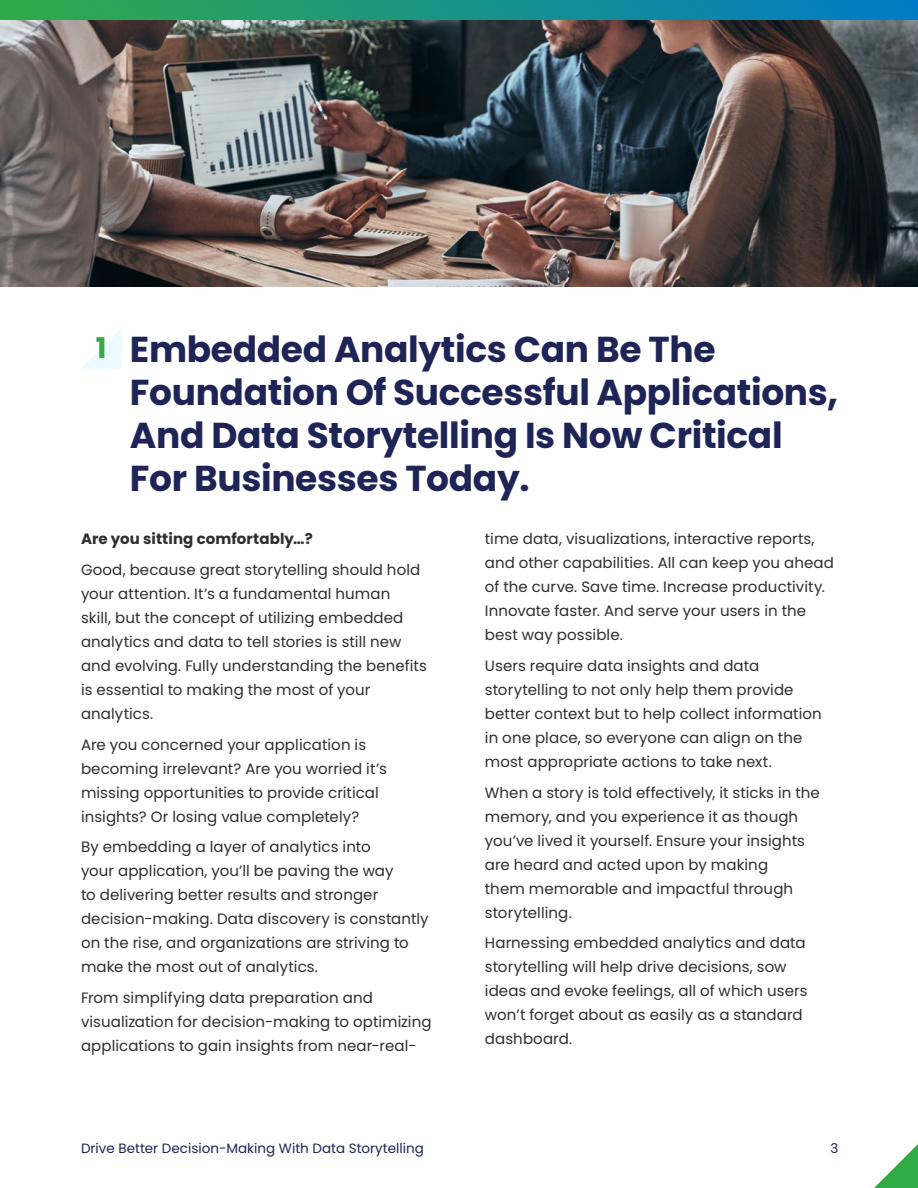
<style>
.page{position:relative;width:918px;height:1188px;background:#fff}
.page>*{position:absolute;margin:0;border:0;box-sizing:border-box;transform-origin:0 0}
.t1{font:700 36px/43.2px "Poppins";letter-spacing:-.01em;color:#1e2556}
.t2{font:15px/24px "Poppins";letter-spacing:.005em;color:#2e2e2e}
.t3{font:700 15px "Poppins";letter-spacing:.005em;color:#2e2e2e}
.t4{font:13.5px "Poppins";color:#1e2556}
.s1{font-size:28.5px;color:#31ab46}
</style>
<div class="page">
<svg style="left:874px;top:1144px;width:44px;height:44px"></svg>
<div style="left:0;top:0;width:918px;height:21px;background:linear-gradient(to right,#31ab47,#017bc7)"></div>
<img style="left:0;top:21px;width:918px;height:265px">
<svg style="left:82px;top:330px;width:39px;height:39px"></svg>
<h1 class="t1" style="left:130px;top:328px;width:710px;text-indent:-34px"><span class="s1">1</span> Embedded Analytics Can Be The Foundation Of Successful Applications, And Data Storytelling Is Now Critical For Businesses Today.</h1>
<p class="t2" style="left:485px;top:527px;width:351px">time data, visualizations, interactive reports, and other capabilities. All can keep you ahead of the curve. Save time. Increase productivity.<br>Innovate faster. And serve your users in the best way possible.</p>
<p class="t2" style="left:485px;top:654px;width:338px">Users require data insights and data storytelling to not only help them provide better context but to help collect information in one place, so everyone can align on the most appropriate actions to take next.</p>
<p class="t2" style="left:485px;top:781px;width:336px">When a story is told effectively, it sticks in the memory, and you experience it as though you’ve lived it yourself. Ensure your insights are heard and acted upon by making<br>them memorable and impactful through storytelling.</p>
<p class="t2" style="left:485px;top:931px;width:324px">Harnessing embedded analytics and data storytelling will help drive decisions, sow ideas and evoke feelings, all of which users won’t forget about as easily as a standard dashboard.</p>
<p class="t3" style="left:81px;top:530px;width:233px">Are you sitting comfortably…?</p>
<p class="t2" style="left:81px;top:558px;width:347px">Good, because great storytelling should hold your attention. It’s a fundamental human<br>skill, but the concept of utilizing embedded analytics and data to tell stories is still new and evolving. Fully understanding the benefits is essential to making the most of your analytics.</p>
<p class="t2" style="left:81px;top:733px;width:307px">Are you concerned your application is becoming irrelevant? Are you worried it’s missing opportunities to provide critical insights? Or losing value completely?</p>
<p class="t2" style="left:81px;top:835px;width:349px">By embedding a layer of analytics into<br>your application, you’ll be paving the way<br>to delivering better results and stronger decision-making. Data discovery is constantly on the rise, and organizations are striving to make the most out of analytics.</p>
<p class="t2" style="left:81px;top:986px;width:352px">From simplifying data preparation and visualization for decision-making to optimizing applications to gain insights from near-real-</p>
<p class="t4" style="left:81px;top:1141px;width:344px">Drive Better Decision-Making With Data Storytelling</p>
<p class="t4" style="left:831px;top:1141px;width:9px">3</p>
</div>
